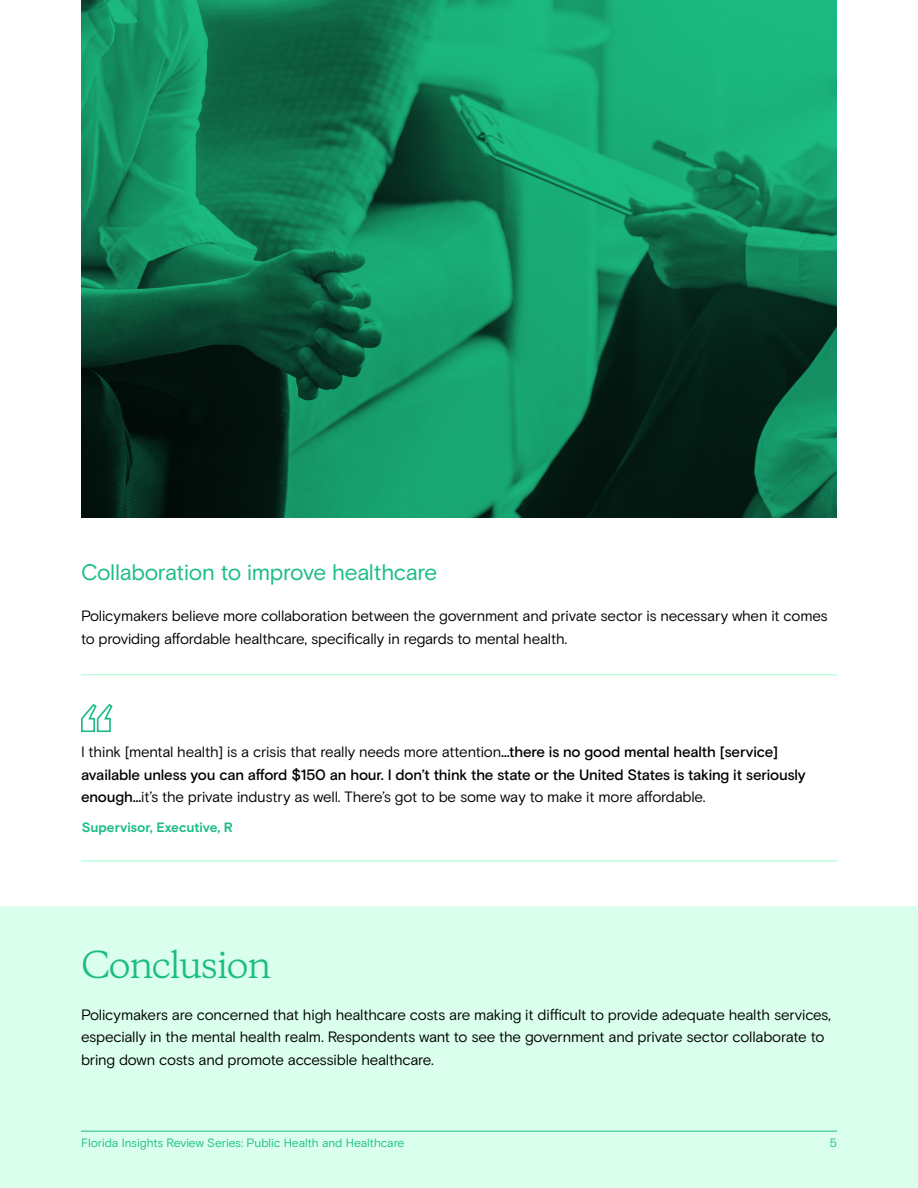
<style>
.page{position:relative;width:918px;height:1188px;background:#fff}
.page>*{position:absolute;margin:0;border:0;box-sizing:border-box;transform-origin:0 0}
.Headline{font:34.95px "Copernicus";letter-spacing:-.05em;color:#1cbd83}
.Subheadline{font:22.5px "Basis Grotesque Pro";letter-spacing:-.02em;color:#1cbd83}
.Body_Copy{font:15px/22.5px "Basis Grotesque Pro Off White";letter-spacing:-.015em;color:#000}
.Small_Quote{font:500 15px/22.5px "Basis Grotesque Pro";letter-spacing:-.015em;color:#000}
.Small_Quote_Name{font:700 13.5px "Basis Grotesque Pro";color:#1cbd83}
.t1{font:12px "Basis Grotesque Pro Off White";letter-spacing:-.005em;color:#1cbd83}
.s1{font-family:"Basis Grotesque Pro Off White";font-weight:400}
</style>
<div class="page">
<div style="left:0;top:907px;width:918px;height:281px;background:#dbffed"></div>
<hr style="left:81px;top:1131px;width:756px;height:1px;background:#1cbd83">
<svg style="left:81px;top:703px;width:32px;height:30px"></svg>
<hr style="left:81px;top:674px;width:756px;height:1px;background:#bcfedd">
<hr style="left:81px;top:860px;width:756px;height:2px;background:#bcfedd">
<svg style="left:81px;top:0;width:756px;height:517px"></svg>
<p class="Subheadline" style="left:81px;top:559px;width:358px">Collaboration to improve healthcare</p>
<p class="Body_Copy" style="left:81px;top:605px;width:748px">Policymakers believe more collaboration between the government and private sector is necessary when it comes to providing affordable healthcare, specifically in regards to mental health.</p>
<p class="Small_Quote" style="left:81px;top:741px;width:726px"><span class="s1">I think [mental health] is a crisis that really needs more attention</span>…there is no good mental health [service] available unless you can afford $150 an hour. I don’t think the state or the United States is taking it seriously enough…<span class="s1">it’s the private industry as well. There’s got to be some way to make it more affordable.</span></p>
<p class="Small_Quote_Name" style="left:82px;top:819px;width:153px">Supervisor, Executive, R</p>
<p class="Headline" style="left:81px;top:941px;width:192px">Conclusion</p>
<p class="Body_Copy" style="left:81px;top:1003px;width:752px">Policymakers are concerned that high healthcare costs are making it difficult to provide adequate health services, especially in the mental health realm. Respondents want to see the government and private sector collaborate to bring down costs and promote accessible healthcare.</p>
<p class="t1" style="left:81px;top:1136px;width:325px">Florida Insights Review Series: Public Health and Healthcare</p>
<p class="t1" style="left:830px;top:1136px;width:9px">5</p>
</div>
